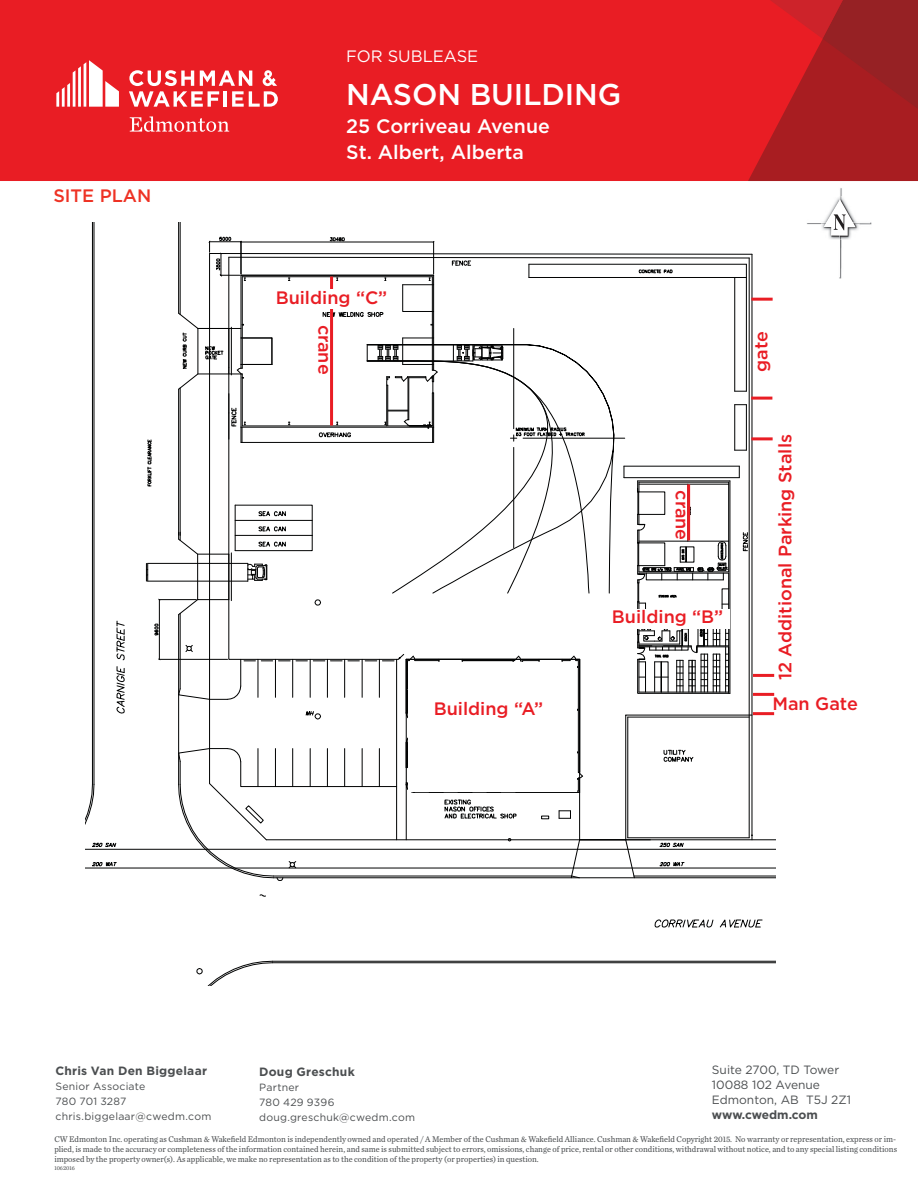
<style>
.page{position:relative;width:918px;height:1188px;background:#fff}
.page>*{position:absolute;margin:0;border:0;box-sizing:border-box;transform-origin:0 0}
.t1{font:500 30px "Gotham";letter-spacing:-.005em;color:#fff}
.t2{font:500 19.5px/26.2px "Gotham";color:#fff}
.t3{font:500 18px "Gotham";color:#e91d24}
.t4{font:500 18px "Gotham";color:#ee3224}
.t5{font:16.5px "Gotham";color:#fff}
.t6{font:12px/15px "Gotham";color:#4b4e50}
.t7{font:700 12px "Gotham";letter-spacing:.015em;color:#4b4e50}
.t8{font:700 12px "Gotham";letter-spacing:-.005em;color:#4b4e50}
.t9{font:10.5px/15px "Gotham";letter-spacing:.02em;color:#4b4e50}
.t10{font:8.7px/10.4px "Chronicle Text G2";color:#4b4e50;text-align:justify;scale:.95 1}
.t11{font:6px "Chronicle Text G2";color:#4b4e50;scale:.95 1}
</style>
<div class="page">
<hr style="left:272px;top:962px;width:504px;height:1px;background:#010202">
<hr style="left:272px;top:961px;width:504px;height:1px;background:#010202">
<hr style="left:92px;top:222px;width:1px;height:562px;background:#010202">
<hr style="left:94px;top:222px;width:1px;height:562px;background:#010202">
<svg style="left:196px;top:960px;width:77px;height:26px"></svg>
<svg style="left:655px;top:919px;width:108px;height:9px"></svg>
<svg style="left:259px;top:894px;width:7px;height:3px"></svg>
<hr style="left:180px;top:222px;width:1px;height:92px;background:#010202">
<hr style="left:178px;top:222px;width:1px;height:91px;background:#010202">
<svg style="left:85px;top:236px;width:691px;height:645px"></svg>
<hr style="left:330px;top:276px;width:3px;height:150px;background:#e91d24">
<div style="left:276px;top:289px;width:117px;height:20px;background:#fff"></div>
<hr style="left:687px;top:484px;width:3px;height:56px;background:#e91d24">
<div style="left:419px;top:604px;width:117px;height:44px;background:#fff"></div>
<div style="left:408px;top:662px;width:169px;height:130px;background:#fff"></div>
<hr style="left:751px;top:298px;width:22px;height:3px;background:#e91d24">
<hr style="left:751px;top:397px;width:21px;height:3px;background:#e91d24">
<hr style="left:751px;top:437px;width:22px;height:3px;background:#e91d24">
<hr style="left:753px;top:674px;width:21px;height:3px;background:#e91d24">
<hr style="left:753px;top:712px;width:21px;height:3px;background:#e91d24">
<hr style="left:753px;top:693px;width:21px;height:3px;background:#e91d24">
<div style="left:612px;top:609px;width:117px;height:19px;background:#fff"></div>
<img style="left:807px;top:222px;width:65px;height:57px">
<hr style="left:807px;top:222px;width:63px;height:1px;background:#fff">
<img style="left:821px;top:221px;width:38px;height:19px">
<svg style="left:824px;top:188px;width:32px;height:89px"></svg>
<div style="left:0;top:0;width:918px;height:181px;background:#e91d24"></div>
<svg style="left:748px;top:0;width:170px;height:181px"></svg>
<svg style="left:56px;top:60px;width:63px;height:47px"></svg>
<svg style="left:129px;top:70px;width:149px;height:37px"></svg>
<svg style="left:130px;top:116px;width:99px;height:16px"></svg>
<h3 class="t5" style="left:346px;top:50px;width:134px">FOR SUBLEASE</h3>
<h3 class="t4" style="left:53px;top:189px;width:99px">SITE PLAN</h3>
<h1 class="t1" style="left:346px;top:83px;width:277px">NASON BUILDING</h1>
<h2 class="t2" style="left:346px;top:114px;width:205px">25 Corriveau Avenue<br>St. Albert, Alberta</h2>
<h3 class="t3" style="left:276px;top:291px;width:113px">Building “C”</h3>
<h3 class="t3" style="left:332px;top:325px;width:51px;rotate:90deg">crane</h3>
<h3 class="t3" style="left:434px;top:702px;width:111px">Building “A”</h3>
<h3 class="t3" style="left:689px;top:490px;width:51px;rotate:90deg">crane</h3>
<h3 class="t3" style="left:612px;top:610px;width:113px">Building “B”</h3>
<h3 class="t3" style="left:755px;top:372px;width:42px;rotate:-90deg">gate</h3>
<h3 class="t3" style="left:779px;top:680px;width:248px;rotate:-90deg">12 Additional Parking Stalls</h3>
<h3 class="t3" style="left:772px;top:697px;width:87px">Man Gate</h3>
<h3 class="t7" style="left:56px;top:1067px;width:153px">Chris Van Den Biggelaar</h3>
<p class="t9" style="left:56px;top:1080px;width:157px">Senior Associate<br>780 701 3287 chris.biggelaar@cwedm.com</p>
<h3 class="t7" style="left:259px;top:1068px;width:97px">Doug Greschuk</h3>
<p class="t9" style="left:259px;top:1081px;width:157px">Partner<br>780 429 9396 doug.greschuk@cwedm.com</p>
<h3 class="t6" style="left:712px;top:1063px;width:141px">Suite 2700, TD Tower<br>10088 102 Avenue<br>Edmonton, AB T5J 2Z1</h3>
<h3 class="t8" style="left:712px;top:1110px;width:108px">www.cwedm.com</h3>
<p class="t10" style="left:54px;top:1134px;width:889px">CW Edmonton Inc. operating as Cushman &amp; Wakefield Edmonton is independently owned and operated / A Member of the Cushman &amp; Wakefield Alliance. Cushman &amp; Wakefield Copyright 2015. No warranty or representation, express or im&shy;plied, is made to the accuracy or completeness of the information contained herein, and same is submitted subject to errors, omissions, change of price, rental or other conditions, withdrawal without notice, and to any special listing conditions imposed by the property owner(s). As applicable, we make no representation as to the condition of the property (or properties) in question.</p>
<p class="t11" style="left:54px;top:1165px;width:23px">1062016</p>
</div>
